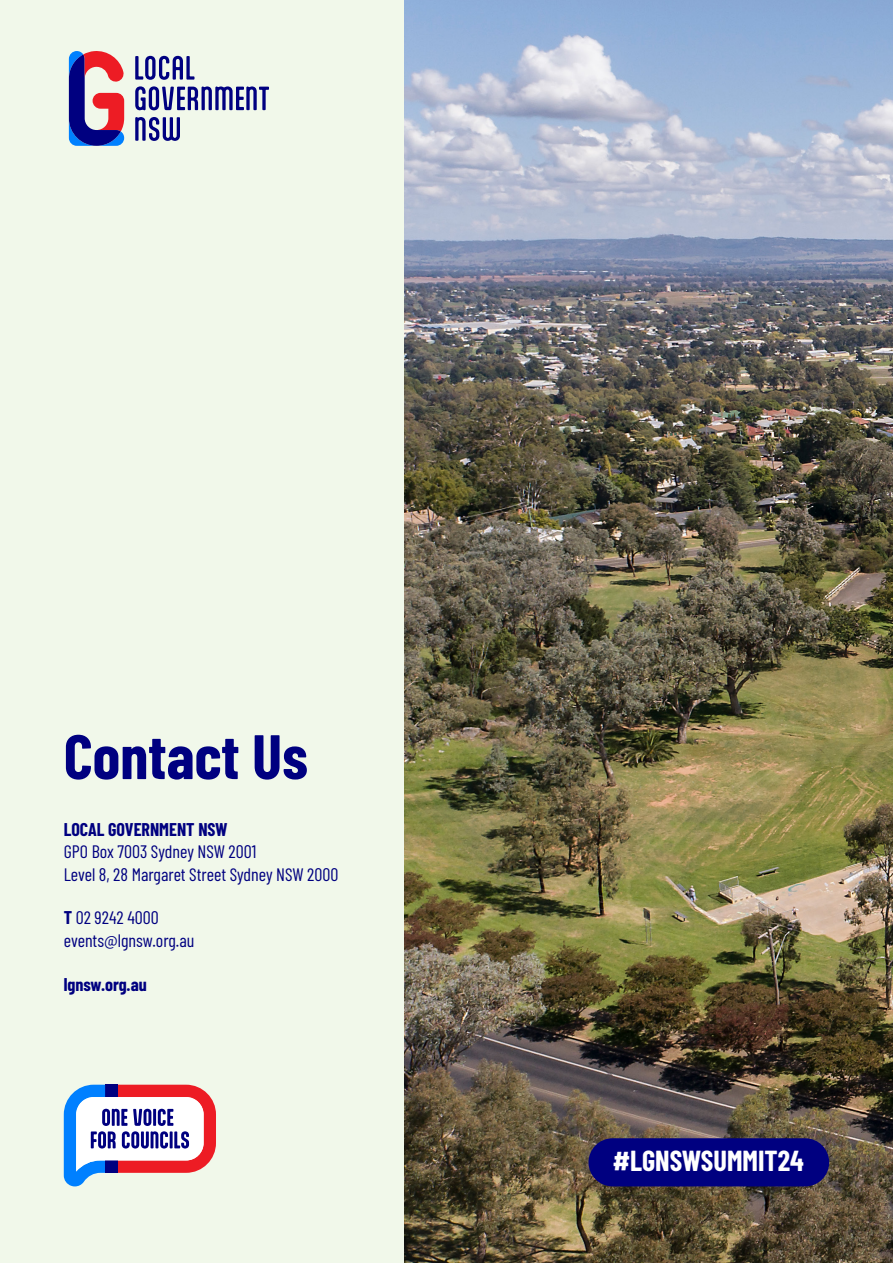
<style>
.page{position:relative;width:893px;height:1263px;background:#f1f8ea}
.page>*{position:absolute;margin:0;border:0;box-sizing:border-box;transform-origin:0 0}
.t1{font:700 62.7px "Barlow Condensed";color:#000080}
.t2{font:700 28.2px "Barlow Condensed";color:#fff}
.t3{font:18px/22.5px "Barlow Condensed";color:#000080}
.t4{font:700 18px "Barlow Condensed";color:#000080}
.s1{font-weight:700}
</style>
<div class="page">
<img style="left:405px;top:0;width:488px;height:1263px">
<svg style="left:135px;top:56px;width:59px;height:24px"></svg>
<svg style="left:135px;top:86px;width:134px;height:24px"></svg>
<svg style="left:135px;top:117px;width:45px;height:24px"></svg>
<svg style="left:69px;top:51px;width:55px;height:95px"></svg>
<div style="left:588px;top:1138px;width:241px;height:48px;background:#000080;border-radius:24px"></div>
<svg style="left:64px;top:1085px;width:152px;height:101px;background:#baa3c2"></svg>
<h1 class="t1" style="left:64px;top:712px;width:246px">Contact Us</h1>
<p class="t4" style="left:64px;top:816px;width:165px">LOCAL GOVERNMENT NSW</p>
<p class="t3" style="left:64px;top:839px;width:276px">GPO Box 7003 Sydney NSW 2001<br>Level 8, 28 Margaret Street Sydney NSW 2000</p>
<p class="t3" style="left:64px;top:905px;width:132px"><span class="s1">T</span> 02 9242 4000 events@lgnsw.org.au</p>
<p class="t4" style="left:64px;top:971px;width:84px">lgnsw.org.au</p>
<h2 class="t2" style="left:613px;top:1140px;width:193px">#LGNSWSUMMIT24</h2>
</div>
